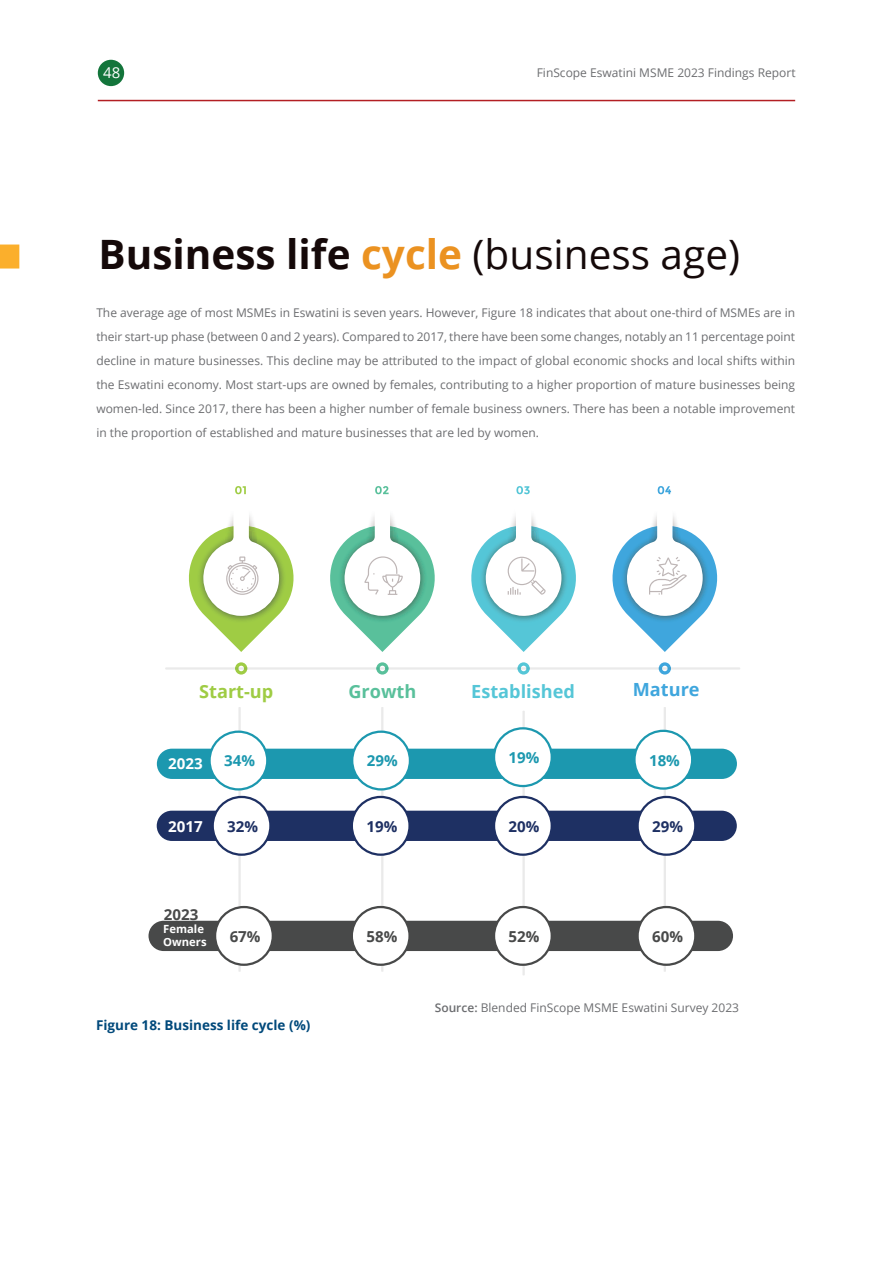
<style>
.page{position:relative;width:893px;height:1263px;background:#fff}
.page>*{position:absolute;margin:0;border:0;box-sizing:border-box;transform-origin:0 0}
.t1{font:40.5px "Open Sans";color:#150909}
.t2{font:700 18.15px "Open Sans";color:#55c6d7}
.t3{font:700 18.15px "Open Sans";color:#9fcc44}
.t4{font:700 18.15px "Open Sans";color:#59c09b}
.t5{font:700 18.15px "Open Sans";color:#3fa6dd}
.t6{font:700 15.15px "Open Sans";color:#484949}
.t7{font:700 15.15px "Open Sans";color:#1c98af}
.t8{font:700 15.15px "Open Sans";color:#1e3063}
.t9{font:700 15.15px "Open Sans";color:#fff}
.t10{font:15px "Open Sans";color:#fff}
.t11{font:700 13.5px "Open Sans";color:#00497b}
.t12{font:12px/24px "Open Sans";color:#6c6d70;text-align:justify}
.t13{font:700 11.25px/13.5px "Open Sans";color:#fff}
.s1{font-weight:700}
.s2{font-weight:700;color:#eb9221}
.s3{font-weight:600}
</style>
<div class="page">
<div style="left:0;top:244px;width:19px;height:24px;background:#fbaf2c"></div>
<hr style="left:98px;top:100px;width:697px;height:1px;background:#b31f23">
<div style="left:98px;top:60px;width:26px;height:26px;background:#13753b;border-radius:50%"></div>
<svg style="left:165px;top:662px;width:575px;height:12px"></svg>
<svg style="left:238px;top:707px;width:3px;height:265px"></svg>
<svg style="left:381px;top:707px;width:2px;height:265px"></svg>
<svg style="left:522px;top:711px;width:3px;height:264px"></svg>
<svg style="left:664px;top:707px;width:2px;height:265px"></svg>
<svg style="left:471px;top:516px;width:105px;height:136px"></svg>
<svg style="left:188px;top:515px;width:106px;height:137px"></svg>
<svg style="left:330px;top:515px;width:105px;height:137px"></svg>
<svg style="left:612px;top:515px;width:106px;height:137px"></svg>
<svg style="left:235px;top:486px;width:11px;height:8px"></svg>
<svg style="left:375px;top:486px;width:14px;height:8px"></svg>
<svg style="left:516px;top:486px;width:14px;height:8px"></svg>
<svg style="left:658px;top:486px;width:13px;height:8px"></svg>
<div style="left:157px;top:749px;width:580px;height:30px;background:#1c98af;border-radius:15px"></div>
<div style="left:157px;top:811px;width:580px;height:30px;background:#1e3063;border-radius:15px"></div>
<div style="left:148px;top:921px;width:585px;height:30px;background:#484949;border-radius:15px"></div>
<div style="left:210px;top:732px;width:57px;height:57px;background:#fff;border-radius:50%"></div>
<div style="left:208px;top:730px;width:60px;height:60px;border:2px solid #1c98af;border-radius:50%"></div>
<div style="left:213px;top:797px;width:57px;height:58px;background:#fff;border-radius:50%"></div>
<div style="left:212px;top:796px;width:60px;height:60px;border:2px solid #1e3063;border-radius:50%"></div>
<div style="left:215px;top:907px;width:58px;height:58px;background:#fff;border-radius:50%"></div>
<div style="left:214px;top:906px;width:60px;height:60px;border:2px solid #484949;border-radius:50%"></div>
<div style="left:352px;top:907px;width:58px;height:58px;background:#fff;border-radius:50%"></div>
<div style="left:351px;top:906px;width:60px;height:60px;border:2px solid #484949;border-radius:50%"></div>
<div style="left:494px;top:907px;width:58px;height:58px;background:#fff;border-radius:50%"></div>
<div style="left:493px;top:906px;width:60px;height:60px;border:2px solid #484949;border-radius:50%"></div>
<div style="left:638px;top:907px;width:57px;height:58px;background:#fff;border-radius:50%"></div>
<div style="left:636px;top:906px;width:60px;height:60px;border:2px solid #484949;border-radius:50%"></div>
<div style="left:352px;top:797px;width:58px;height:58px;background:#fff;border-radius:50%"></div>
<div style="left:351px;top:796px;width:60px;height:60px;border:2px solid #1e3063;border-radius:50%"></div>
<div style="left:494px;top:797px;width:58px;height:58px;background:#fff;border-radius:50%"></div>
<div style="left:493px;top:796px;width:60px;height:60px;border:2px solid #1e3063;border-radius:50%"></div>
<div style="left:638px;top:797px;width:57px;height:58px;background:#fff;border-radius:50%"></div>
<div style="left:636px;top:796px;width:60px;height:60px;border:2px solid #1e3063;border-radius:50%"></div>
<div style="left:352px;top:732px;width:58px;height:57px;background:#fff;border-radius:50%"></div>
<div style="left:351px;top:730px;width:60px;height:60px;border:2px solid #1c98af;border-radius:50%"></div>
<div style="left:494px;top:728px;width:58px;height:58px;background:#fff;border-radius:50%"></div>
<div style="left:493px;top:727px;width:60px;height:60px;border:2px solid #1c98af;border-radius:50%"></div>
<div style="left:634px;top:731px;width:58px;height:57px;background:#fff;border-radius:50%"></div>
<div style="left:633px;top:730px;width:60px;height:60px;border:2px solid #1c98af;border-radius:50%"></div>
<p class="t10" style="left:103px;top:62px;width:19px">48</p>
<p class="t12" style="left:537px;top:60px;width:260px">FinScope Eswatini MSME 2023 Findings Report</p>
<h1 class="t1" style="left:99px;top:226px;width:643px"><span class="s1">Business life</span> <span class="s2">cycle</span> (business age)</h1>
<p class="t12" style="left:96px;top:300px;width:700px">The average age of most MSMEs in Eswatini is seven years. However, Figure 18 indicates that about one-third of MSMEs are in their start-up phase (between 0 and 2 years). Compared to 2017, there have been some changes, notably an 11 percentage point decline in mature businesses. This decline may be attributed to the impact of global economic shocks and local shifts within the Eswatini economy. Most start-ups are owned by females, contributing to a higher proportion of mature businesses being women-led. Since 2017, there has been a higher number of female business owners. There has been a notable improvement in the proportion of established and mature businesses that are led by women.</p>
<h2 class="t3" style="left:199px;top:679px;width:76px">Start-up</h2>
<h2 class="t4" style="left:348px;top:679px;width:69px">Growth</h2>
<h2 class="t2" style="left:471px;top:679px;width:105px">Established</h2>
<h2 class="t5" style="left:633px;top:677px;width:68px">Mature</h2>
<p class="t9" style="left:168px;top:752px;width:36px">2023</p>
<p class="t9" style="left:168px;top:816px;width:36px">2017</p>
<p class="t7" style="left:224px;top:750px;width:32px">34%</p>
<p class="t8" style="left:227px;top:815px;width:32px">32%</p>
<p class="t7" style="left:367px;top:750px;width:32px">29%</p>
<p class="t7" style="left:509px;top:747px;width:32px">19%</p>
<p class="t7" style="left:649px;top:749px;width:32px">18%</p>
<p class="t8" style="left:366px;top:815px;width:32px">19%</p>
<p class="t8" style="left:509px;top:815px;width:32px">20%</p>
<p class="t8" style="left:652px;top:815px;width:32px">29%</p>
<p class="t6" style="left:164px;top:903px;width:36px">2023</p>
<p class="t13" style="left:163px;top:921px;width:45px">Female<br>Owners</p>
<p class="t6" style="left:230px;top:925px;width:32px">67%</p>
<p class="t6" style="left:366px;top:925px;width:32px">58%</p>
<p class="t6" style="left:509px;top:925px;width:32px">52%</p>
<p class="t6" style="left:652px;top:925px;width:32px">60%</p>
<p class="t12" style="left:435px;top:995px;width:306px"><span class="s3">Source:</span> Blended FinScope MSME Eswatini Survey 2023</p>
<p class="t11" style="left:96px;top:1015px;width:216px">Figure 18: Business life cycle (%)</p>
</div>
